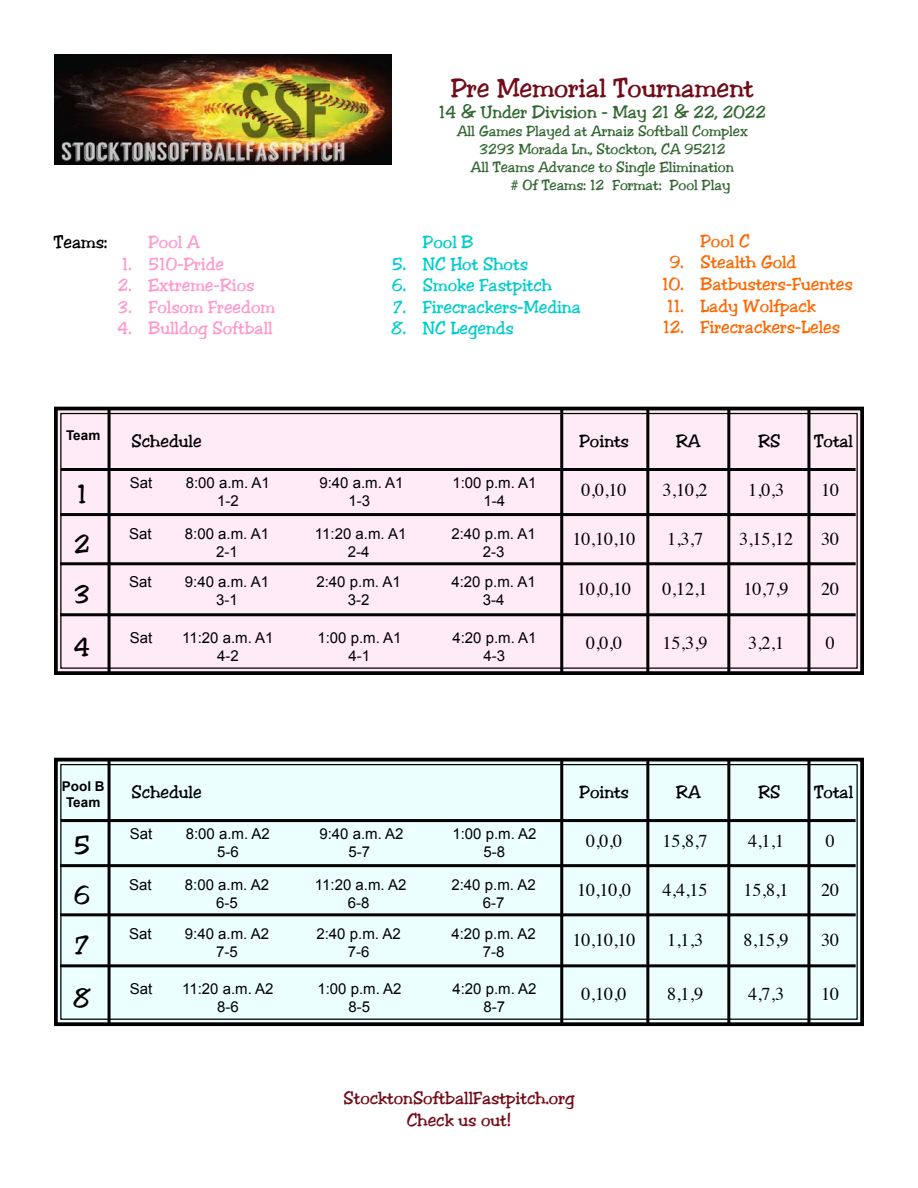
<style>
.page{position:relative;width:918px;height:1188px;background:#fff}
.page>*{position:absolute;margin:0;border:0;box-sizing:border-box;transform-origin:0 0}
.t1{font:27px "Jester";color:#720c19}
.t2{font:27px/51.4px "Jester";color:#000;text-align:justify}
.t3{font:18px "Times";color:#000}
.t4{font:18px "Jester";color:#f60}
.t5{font:18px "Jester";color:#0cc}
.t6{font:18px "Jester";color:#f9c}
.t7{font:18px "Jester";color:#000}
.t8{font:18px/21.6px "Jester";color:#720c19;text-align:center}
.t9{font:18px "Jester";color:#363}
.t10{font:15px "Arial";color:#000}
.t11{font:15px "Jester";color:#363}
.t12{font:700 13.5px/16.2px "Arial";color:#000;text-align:center}
</style>
<div class="page">
<svg style="left:54px;top:757px;width:810px;height:270px;background:#e0f3f3"></svg>
<div style="left:60px;top:764px;width:798px;height:256px;border:1px solid #000"></div>
<hr style="left:560px;top:760px;width:3px;height:264px;background:#000">
<hr style="left:61px;top:819px;width:795px;height:3px;background:#000">
<hr style="left:108px;top:760px;width:3px;height:264px;background:#000">
<hr style="left:60px;top:864px;width:796px;height:3px;background:#000">
<hr style="left:60px;top:913px;width:796px;height:3px;background:#000">
<hr style="left:60px;top:964px;width:796px;height:3px;background:#000">
<hr style="left:727px;top:760px;width:3px;height:263px;background:#000">
<hr style="left:807px;top:760px;width:3px;height:264px;background:#000">
<hr style="left:646px;top:761px;width:3px;height:262px;background:#000">
<img style="left:54px;top:54px;width:337px;height:110px">
<div style="left:54px;top:406px;width:810px;height:269px;background:#ffebf5"></div>
<div style="left:60px;top:413px;width:798px;height:256px;border:1px solid #000"></div>
<hr style="left:560px;top:409px;width:3px;height:264px;background:#000">
<hr style="left:61px;top:468px;width:795px;height:3px;background:#000">
<hr style="left:108px;top:409px;width:3px;height:264px;background:#000">
<hr style="left:60px;top:513px;width:796px;height:3px;background:#000">
<hr style="left:60px;top:562px;width:796px;height:3px;background:#000">
<hr style="left:60px;top:613px;width:796px;height:3px;background:#000">
<hr style="left:727px;top:409px;width:3px;height:263px;background:#000">
<hr style="left:807px;top:409px;width:3px;height:263px;background:#000">
<hr style="left:646px;top:410px;width:3px;height:262px;background:#000">
<p class="t7" style="left:54px;top:232px;width:55px">Teams:</p>
<p class="t6" style="left:148px;top:232px;width:53px">Pool A</p>
<p class="t6" style="left:122px;top:253px;width:104px">1. 510-Pride</p>
<p class="t6" style="left:118px;top:275px;width:138px">2. Extreme-Rios</p>
<p class="t6" style="left:118px;top:296px;width:159px">3. Folsom Freedom</p>
<p class="t6" style="left:117px;top:318px;width:157px">4. Bulldog Softball</p>
<h1 class="t1" style="left:451px;top:72px;width:304px">Pre Memorial Tournament</h1>
<p class="t9" style="left:439px;top:102px;width:329px">14 &amp; Under Division - May 21 &amp; 22, 2022</p>
<p class="t11" style="left:457px;top:123px;width:292px">All Games Played at Arnaiz Softball Complex</p>
<p class="t11" style="left:479px;top:141px;width:248px">3293 Morada Ln., Stockton, CA 95212</p>
<p class="t11" style="left:471px;top:159px;width:265px">All Teams Advance to Single Elimination</p>
<p class="t11" style="left:510px;top:177px;width:222px"># Of Teams: 12 Format: Pool Play</p>
<p class="t5" style="left:423px;top:232px;width:52px">Pool B</p>
<p class="t5" style="left:392px;top:253px;width:137px">5. NC Hot Shots</p>
<p class="t5" style="left:392px;top:275px;width:162px">6. Smoke Fastpitch</p>
<p class="t5" style="left:393px;top:296px;width:189px">7. Firecrackers-Medina</p>
<p class="t5" style="left:391px;top:318px;width:124px">8. NC Legends</p>
<p class="t4" style="left:700px;top:230px;width:51px">Pool C</p>
<p class="t4" style="left:670px;top:252px;width:128px">9. Stealth Gold</p>
<p class="t4" style="left:662px;top:274px;width:192px">10. Batbusters-Fuentes</p>
<p class="t4" style="left:667px;top:295px;width:150px">11. Lady Wolfpack</p>
<p class="t4" style="left:663px;top:317px;width:178px">12. Firecrackers-Leles</p>
<p class="t12" style="left:66px;top:428px;width:36px">Team</p>
<p class="t7" style="left:132px;top:430px;width:72px">Schedule</p>
<p class="t7" style="left:579px;top:430px;width:51px">Points</p>
<p class="t7" style="left:676px;top:430px;width:26px">RA</p>
<p class="t7" style="left:758px;top:430px;width:23px">RS</p>
<p class="t7" style="left:814px;top:430px;width:41px">Total</p>
<h1 class="t2" style="left:77px;top:469px;width:11px">1</h1>
<p class="t10" style="left:130px;top:473px;width:24px">Sat</p>
<p class="t10" style="left:186px;top:473px;width:86px">8:00 a.m. A1</p>
<p class="t10" style="left:319px;top:473px;width:86px">9:40 a.m. A1</p>
<p class="t10" style="left:452px;top:473px;width:86px">1:00 p.m. A1</p>
<p class="t10" style="left:217px;top:491px;width:23px">1-2</p>
<p class="t10" style="left:349px;top:491px;width:23px">1-3</p>
<p class="t10" style="left:484px;top:491px;width:23px">1-4</p>
<p class="t3" style="left:582px;top:473px;width:46px">0,0,10</p>
<p class="t3" style="left:663px;top:473px;width:46px">3,10,2</p>
<p class="t3" style="left:748px;top:473px;width:37px">1,0,3</p>
<p class="t3" style="left:821px;top:473px;width:19px">10</p>
<h1 class="t2" style="left:74px;top:519px;width:18px">2<br>3<br>4</h1>
<p class="t10" style="left:129px;top:523px;width:24px">Sat</p>
<p class="t10" style="left:185px;top:523px;width:86px">8:00 a.m. A1</p>
<p class="t10" style="left:315px;top:523px;width:93px">11:20 a.m. A1</p>
<p class="t10" style="left:451px;top:523px;width:86px">2:40 p.m. A1</p>
<p class="t10" style="left:216px;top:541px;width:23px">2-1</p>
<p class="t10" style="left:348px;top:541px;width:23px">2-4</p>
<p class="t10" style="left:483px;top:541px;width:23px">2-3</p>
<p class="t10" style="left:129px;top:572px;width:24px">Sat</p>
<p class="t10" style="left:185px;top:572px;width:86px">9:40 a.m. A1</p>
<p class="t10" style="left:316px;top:572px;width:86px">2:40 p.m. A1</p>
<p class="t10" style="left:451px;top:572px;width:86px">4:20 p.m. A1</p>
<p class="t10" style="left:216px;top:590px;width:23px">3-1</p>
<p class="t10" style="left:348px;top:590px;width:23px">3-2</p>
<p class="t10" style="left:483px;top:590px;width:23px">3-4</p>
<p class="t10" style="left:130px;top:628px;width:24px">Sat</p>
<p class="t10" style="left:182px;top:628px;width:93px">11:20 a.m. A1</p>
<p class="t10" style="left:317px;top:628px;width:86px">1:00 p.m. A1</p>
<p class="t10" style="left:452px;top:628px;width:86px">4:20 p.m. A1</p>
<p class="t10" style="left:217px;top:646px;width:23px">4-2</p>
<p class="t10" style="left:349px;top:646px;width:23px">4-1</p>
<p class="t10" style="left:484px;top:646px;width:23px">4-3</p>
<p class="t3" style="left:573px;top:523px;width:64px">10,10,10</p>
<p class="t3" style="left:667px;top:523px;width:37px">1,3,7</p>
<p class="t3" style="left:739px;top:523px;width:55px">3,15,12</p>
<p class="t3" style="left:821px;top:523px;width:19px">30</p>
<p class="t3" style="left:577px;top:572px;width:55px">10,0,10</p>
<p class="t3" style="left:663px;top:572px;width:46px">0,12,1</p>
<p class="t3" style="left:744px;top:572px;width:46px">10,7,9</p>
<p class="t3" style="left:821px;top:572px;width:19px">20</p>
<p class="t3" style="left:586px;top:626px;width:37px">0,0,0</p>
<p class="t3" style="left:663px;top:626px;width:46px">15,3,9</p>
<p class="t3" style="left:748px;top:626px;width:37px">3,2,1</p>
<p class="t3" style="left:826px;top:626px;width:10px">0</p>
<p class="t12" style="left:62px;top:779px;width:44px">Pool B<br>Team</p>
<p class="t7" style="left:132px;top:781px;width:72px">Schedule</p>
<p class="t7" style="left:580px;top:781px;width:51px">Points</p>
<p class="t7" style="left:676px;top:781px;width:26px">RA</p>
<p class="t7" style="left:758px;top:781px;width:23px">RS</p>
<p class="t7" style="left:814px;top:781px;width:41px">Total</p>
<h1 class="t2" style="left:74px;top:820px;width:17px">5</h1>
<p class="t10" style="left:130px;top:824px;width:24px">Sat</p>
<p class="t10" style="left:186px;top:824px;width:86px">8:00 a.m. A2</p>
<p class="t10" style="left:319px;top:824px;width:86px">9:40 a.m. A2</p>
<p class="t10" style="left:452px;top:824px;width:86px">1:00 p.m. A2</p>
<p class="t10" style="left:217px;top:842px;width:23px">5-6</p>
<p class="t10" style="left:349px;top:842px;width:23px">5-7</p>
<p class="t10" style="left:484px;top:842px;width:23px">5-8</p>
<p class="t3" style="left:586px;top:824px;width:37px">0,0,0</p>
<p class="t3" style="left:663px;top:824px;width:46px">15,8,7</p>
<p class="t3" style="left:748px;top:824px;width:37px">4,1,1</p>
<p class="t3" style="left:826px;top:824px;width:10px">0</p>
<h1 class="t2" style="left:73px;top:870px;width:19px">6<br>7<br>8</h1>
<p class="t10" style="left:129px;top:875px;width:24px">Sat</p>
<p class="t10" style="left:185px;top:875px;width:86px">8:00 a.m. A2</p>
<p class="t10" style="left:315px;top:875px;width:93px">11:20 a.m. A2</p>
<p class="t10" style="left:451px;top:875px;width:86px">2:40 p.m. A2</p>
<p class="t10" style="left:216px;top:893px;width:23px">6-5</p>
<p class="t10" style="left:348px;top:893px;width:23px">6-8</p>
<p class="t10" style="left:483px;top:893px;width:23px">6-7</p>
<p class="t10" style="left:129px;top:923px;width:24px">Sat</p>
<p class="t10" style="left:185px;top:923px;width:86px">9:40 a.m. A2</p>
<p class="t10" style="left:316px;top:923px;width:86px">2:40 p.m. A2</p>
<p class="t10" style="left:451px;top:923px;width:86px">4:20 p.m. A2</p>
<p class="t10" style="left:216px;top:941px;width:23px">7-5</p>
<p class="t10" style="left:348px;top:941px;width:23px">7-6</p>
<p class="t10" style="left:483px;top:941px;width:23px">7-8</p>
<p class="t10" style="left:130px;top:979px;width:24px">Sat</p>
<p class="t10" style="left:182px;top:979px;width:93px">11:20 a.m. A2</p>
<p class="t10" style="left:317px;top:979px;width:86px">1:00 p.m. A2</p>
<p class="t10" style="left:452px;top:979px;width:86px">4:20 p.m. A2</p>
<p class="t10" style="left:217px;top:997px;width:23px">8-6</p>
<p class="t10" style="left:349px;top:997px;width:23px">8-5</p>
<p class="t10" style="left:484px;top:997px;width:23px">8-7</p>
<p class="t3" style="left:577px;top:874px;width:55px">10,10,0</p>
<p class="t3" style="left:663px;top:874px;width:46px">4,4,15</p>
<p class="t3" style="left:744px;top:874px;width:46px">15,8,1</p>
<p class="t3" style="left:821px;top:874px;width:19px">20</p>
<p class="t3" style="left:573px;top:923px;width:64px">10,10,10</p>
<p class="t3" style="left:667px;top:923px;width:37px">1,1,3</p>
<p class="t3" style="left:744px;top:923px;width:46px">8,15,9</p>
<p class="t3" style="left:821px;top:923px;width:19px">30</p>
<p class="t3" style="left:582px;top:977px;width:46px">0,10,0</p>
<p class="t3" style="left:667px;top:977px;width:37px">8,1,9</p>
<p class="t3" style="left:748px;top:977px;width:37px">4,7,3</p>
<p class="t3" style="left:821px;top:977px;width:19px">10</p>
<p class="t8" style="left:344px;top:1088px;width:232px">StocktonSoftballFastpitch.org<br>Check us out!</p>
</div>
